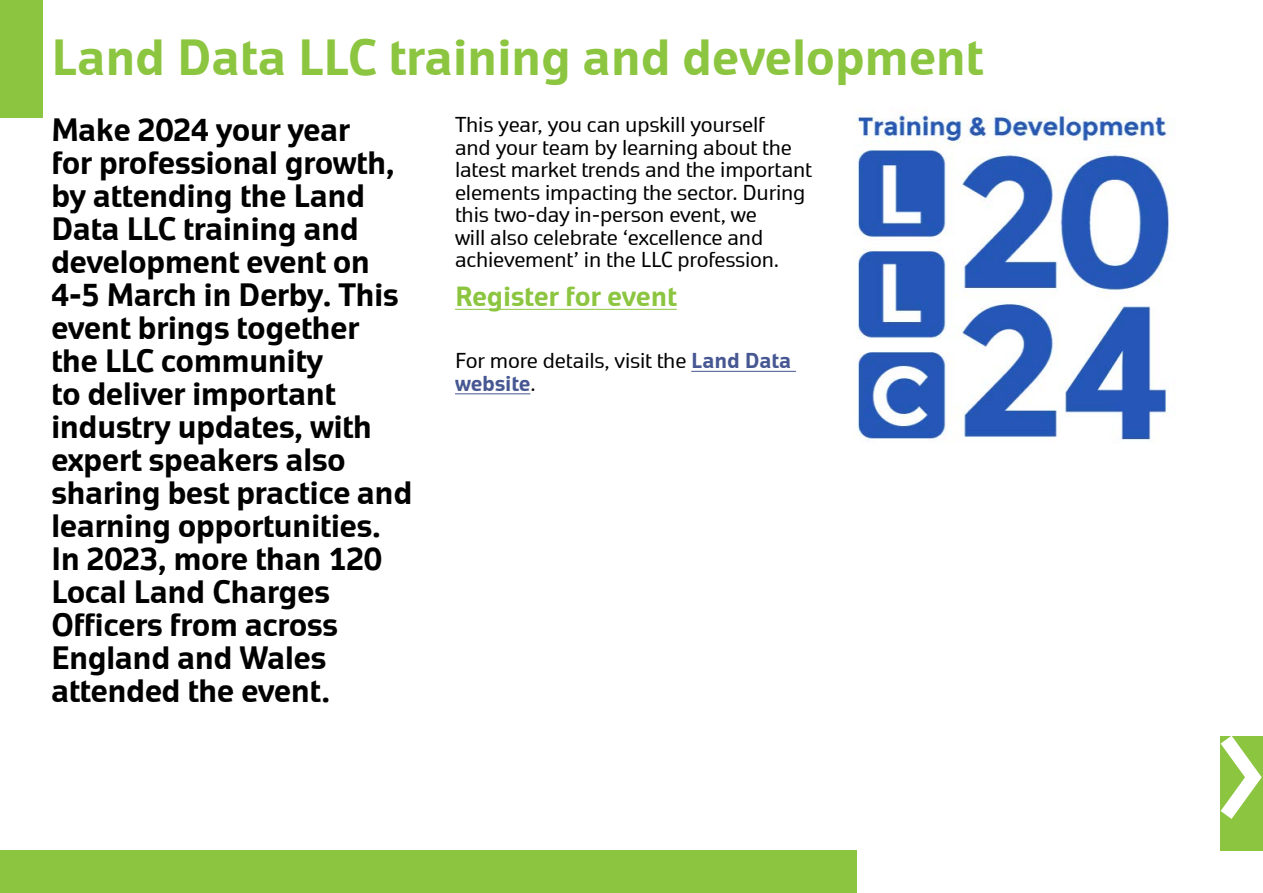
<style>
.page{position:relative;width:1263px;height:893px;background:#fff}
.page>*{position:absolute;margin:0;border:0;box-sizing:border-box;transform-origin:0 0}
.t1{font:700 49.5px "Geo";letter-spacing:-.01em;color:#8cc540}
.t2{font:700 31.5px/33px "Geo";letter-spacing:-.02em;color:#000}
.t3{font:700 27px "Geo";letter-spacing:-.01em;color:#8cc540}
.t4{font:21px/22.5px "Geo";letter-spacing:-.01em;color:#000}
.s1{font-weight:700;color:#465792}
</style>
<div class="page">
<div style="left:0;top:0;width:43px;height:117px;background:#8cc540"></div>
<div style="left:1220px;top:736px;width:43px;height:114px;background:#8cc540"></div>
<svg style="left:1220px;top:736px;width:42px;height:83px"></svg>
<hr style="left:455px;top:309px;width:222px;height:1px;background:#8cc540">
<hr style="left:691px;top:371px;width:105px;height:1px;background:#465792">
<hr style="left:455px;top:393px;width:75px;height:1px;background:#465792">
<div style="left:0;top:850px;width:856px;height:43px;background:#8cc540"></div>
<img style="left:856px;top:109px;width:317px;height:331px">
<h1 class="t1" style="left:51px;top:30px;width:934px">Land Data LLC training and development</h1>
<p class="t2" style="left:51px;top:113px;width:363px">Make 2024 your year<br>for professional growth, by attending the Land<br>Data LLC training and development event on<br>4-5 March in Derby. This event brings together the LLC community<br>to deliver important industry updates, with expert speakers also sharing best practice and learning opportunities.<br>In 2023, more than 120<br>Local Land Charges<br>Officers from across<br>England and Wales attended the event.</p>
<p class="t4" style="left:455px;top:114px;width:359px">This year, you can upskill yourself<br>and your team by learning about the latest market trends and the important elements impacting the sector. During this two-day in-person event, we<br>will also celebrate ‘excellence and achievement’ in the LLC profession.</p>
<p class="t3" style="left:455px;top:282px;width:223px">Register for event</p>
<p class="t4" style="left:455px;top:350px;width:338px">For more details, visit the <span class="s1">Land Data website</span>.</p>
</div>
